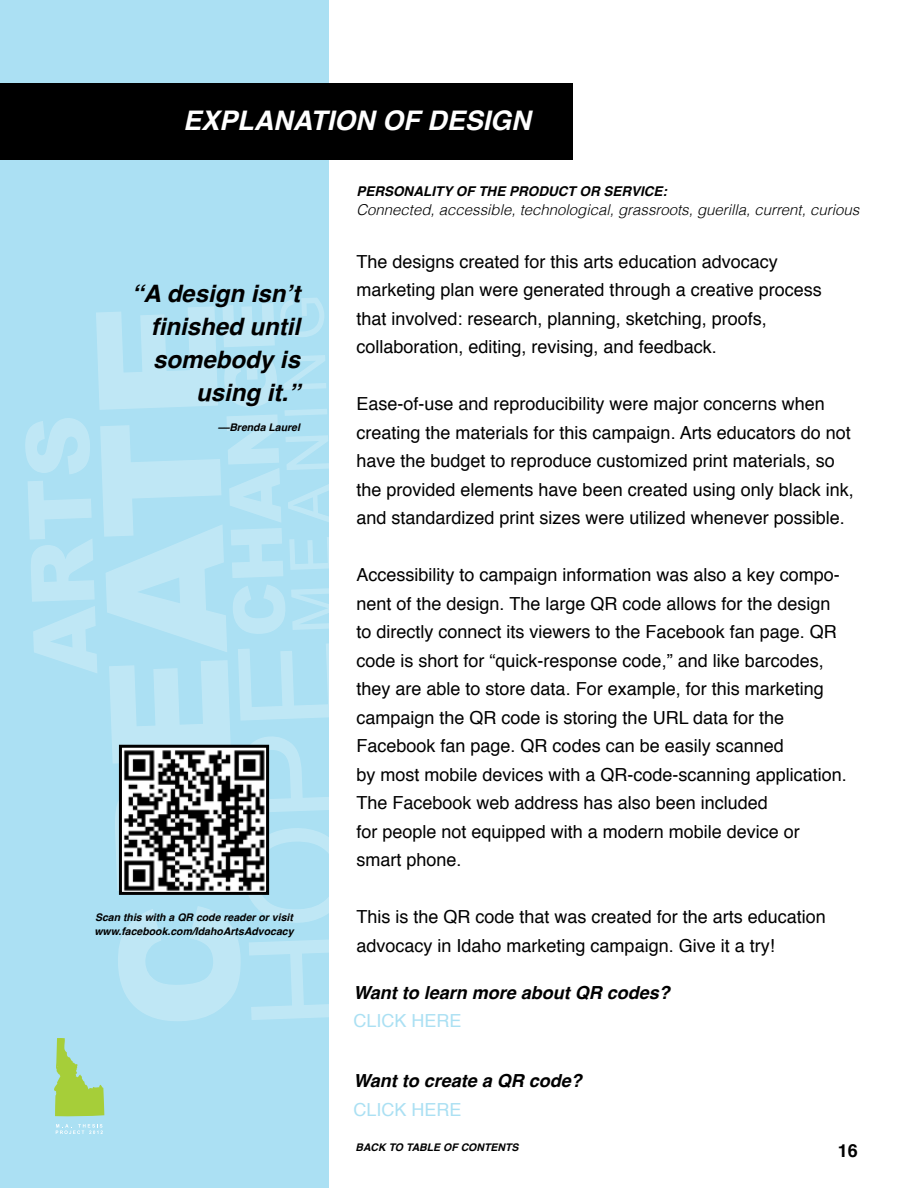
<style>
.page{position:relative;width:918px;height:1188px;background:#fff}
.page>*{position:absolute;margin:0;border:0;box-sizing:border-box;transform-origin:0 0}
.t1{font:italic 700 27px "Helvetica";color:#fff}
.t2{font:italic 700 24px/33px "Helvetica";color:#000;text-align:right}
.t3{font:18px/28.5px "Helvetica";color:#000}
.t4{font:italic 700 18px "Helvetica";color:#000}
.t5{font:18px "Helvetica";color:#abe0f3}
.t6{font:700 18px "Helvetica";color:#000}
.t7{font:italic 300 15px "Helvetica";color:#000}
.t8{font:italic 700 13.5px "Helvetica";color:#000}
.t9{font:italic 700 10.5px/13.5px "Helvetica";color:#000}
</style>
<div class="page">
<div style="left:0;top:0;width:329px;height:1188px;background:#abe0f3"></div>
<div style="left:0;top:83px;width:573px;height:77px;background:#000"></div>
<svg style="left:25px;top:298px;width:304px;height:723px"></svg>
<img style="left:123px;top:749px;width:142px;height:142px">
<div style="left:119px;top:745px;width:150px;height:150px;border:3px solid #000"></div>
<svg style="left:54px;top:1038px;width:50px;height:78px"></svg>
<svg style="left:56px;top:1124px;width:47px;height:10px"></svg>
<h1 class="t1" style="left:183px;top:99px;width:349px">EXPLANATION OF DESIGN</h1>
<h2 class="t2" style="left:132px;top:277px;width:170px">“A design isn’t finished until somebody is using it.”</h2>
<p class="t9" style="left:218px;top:420px;width:84px">––Brenda Laurel</p>
<p class="t9" style="left:94px;top:911px;width:201px">Scan this with a QR code reader or visit www.facebook.com/IdahoArtsAdvocacy</p>
<p class="t8" style="left:356px;top:180px;width:312px">PERSONALITY OF THE PRODUCT OR SERVICE:</p>
<p class="t7" style="left:356px;top:201px;width:504px">Connected, accessible, technological, grassroots, guerilla, current, curious</p>
<p class="t3" style="left:357px;top:248px;width:467px">The designs created for this arts education advocacy marketing plan were generated through a creative process that involved: research, planning, sketching, proofs, collaboration, editing, revising, and feedback.</p>
<p class="t3" style="left:357px;top:390px;width:499px">Ease-of-use and reproducibility were major concerns when creating the materials for this campaign. Arts educators do not have the budget to reproduce customized print materials, so the provided elements have been created using only black ink, and standardized print sizes were utilized whenever possible.</p>
<p class="t3" style="left:357px;top:561px;width:492px">Accessibility to campaign information was also a key compo&shy;nent of the design. The large QR code allows for the design to directly connect its viewers to the Facebook fan page. QR code is short for “quick-response code,” and like barcodes, they are able to store data. For example, for this marketing campaign the QR code is storing the URL data for the Facebook fan page. QR codes can be easily scanned<br>by most mobile devices with a QR-code-scanning application.<br>The Facebook web address has also been included<br>for people not equipped with a modern mobile device or smart phone.</p>
<p class="t3" style="left:357px;top:903px;width:471px">This is the QR code that was created for the arts education advocacy in Idaho marketing campaign. Give it a try!</p>
<p class="t4" style="left:354px;top:978px;width:318px">Want to learn more about QR codes?</p>
<p class="t5" style="left:354px;top:1007px;width:110px">CLICK HERE</p>
<p class="t4" style="left:354px;top:1066px;width:230px">Want to create a QR code?</p>
<p class="t5" style="left:354px;top:1096px;width:110px">CLICK HERE</p>
<p class="t9" style="left:356px;top:1141px;width:9px">back</p>
<p class="t9" style="left:389px;top:1141px;width:26px">to table</p>
<p class="t9" style="left:443px;top:1141px;width:26px">of contents</p>
<p class="t6" style="left:838px;top:1136px;width:22px">16</p>
</div>
